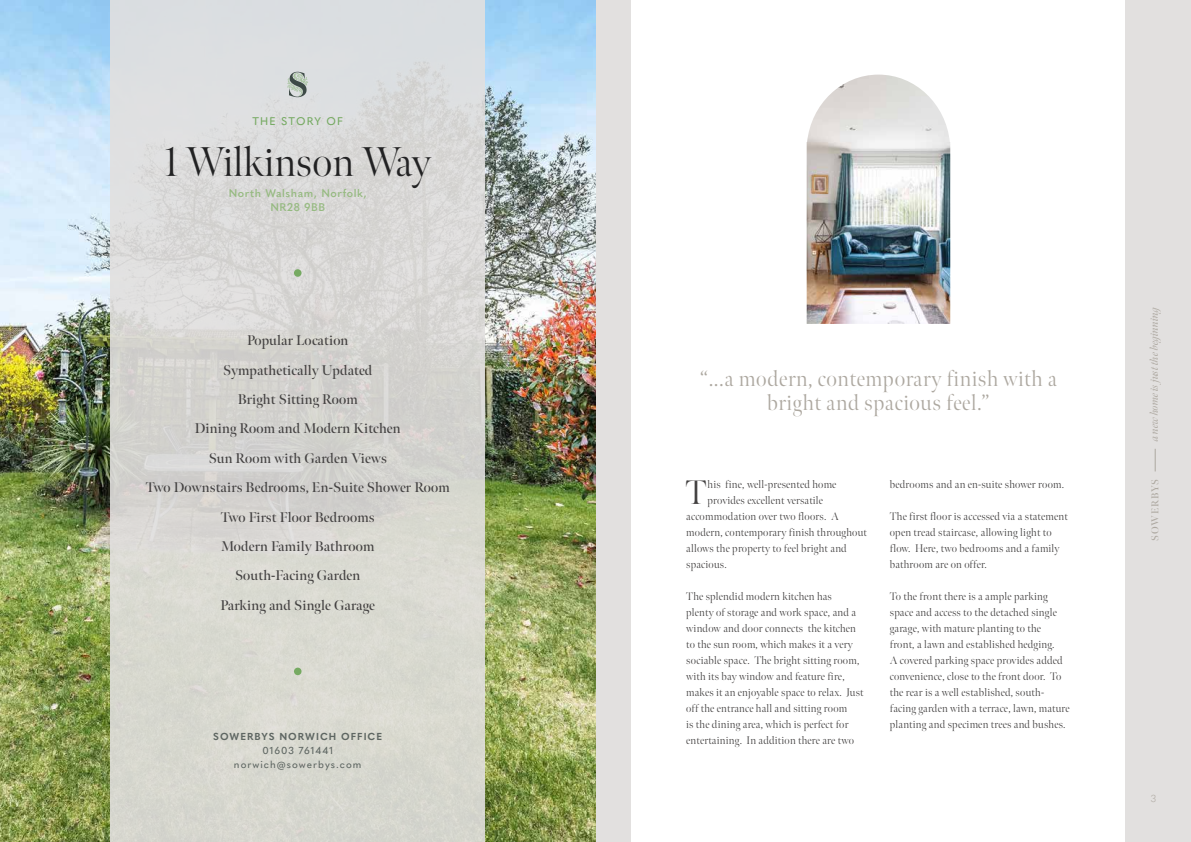
<style>
.page{position:relative;width:1191px;height:842px;background:#fff}
.page>*{position:absolute;margin:0;border:0;box-sizing:border-box;transform-origin:0 0}
.t1{font:300 41.5px "Meno Banner";letter-spacing:-.005em;color:#222223}
.t2{font:300 34px "Meno Banner";color:#434141}
.t3{font:300 22px/24px "Meno Banner";letter-spacing:.025em;color:#ada8a0;text-align:center}
.t4{font:600 14px/29.3px "Meno Banner";letter-spacing:.01em;color:#434141;text-align:center}
.t5{font:300 11px/16px "Meno Banner";letter-spacing:.02em;color:#434141}
.t6{font:600 11px/14px "Quasimoda";letter-spacing:.05em;color:#96ba81;text-align:center}
.t7{font:italic 11px "Meno Banner";letter-spacing:-.01em;color:#ada8a0}
.t8{font:500 11px "Quasimoda";letter-spacing:.1em;color:#76aa62}
.t9{font:500 10px/14px "Quasimoda";letter-spacing:.1em;color:#5e6662;text-align:center}
.t10{font:700 10px "Quasimoda";letter-spacing:.1em;color:#5e6662}
.t11{font:600 10px "Meno Banner";letter-spacing:.08em;color:#ada8a0}
.t12{font:300 10px "Quasimoda";color:#ada8a0}
</style>
<div class="page">
<div style="left:595px;top:0;width:596px;height:842px;background:#e2e0df"></div>
<svg style="left:1155px;top:449px;width:1px;height:22px"></svg>
<img style="left:0;top:0;width:595px;height:842px">
<div style="left:111px;top:0;width:374px;height:842px;background:linear-gradient(to right,#d9d9d6,#d8d8d3)"></div>
<div style="left:294px;top:269px;width:7px;height:8px;background:#76aa62;border-radius:50%"></div>
<div style="left:294px;top:668px;width:7px;height:7px;background:#76aa62;border-radius:50%"></div>
<svg style="left:287px;top:72px;width:21px;height:25px"></svg>
<div style="left:631px;top:0;width:494px;height:842px;background:#fff"></div>
<img style="left:806px;top:75px;width:144px;height:249px">
<p class="t8" style="left:252px;top:113px;width:92px">THE STORY OF</p>
<h1 class="t1" style="left:165px;top:137px;width:267px">1 Wilkinson Way</h1>
<p class="t6" style="left:229px;top:186px;width:139px">North Walsham, Norfolk,<br>NR28 9BB</p>
<p class="t4" style="left:146px;top:326px;width:306px">Popular Location<br>Sympathetically Updated<br>Bright Sitting Room<br>Dining Room and Modern Kitchen<br>Sun Room with Garden Views<br>Two Downstairs Bedrooms, En-Suite Shower Room<br>Two First Floor Bedrooms<br>Modern Family Bathroom<br>South-Facing Garden<br>Parking and Single Garage</p>
<p class="t10" style="left:213px;top:728px;width:170px">SOWERBYS NORWICH OFFICE</p>
<p class="t9" style="left:234px;top:742px;width:129px">01603 761441 norwich@sowerbys.com</p>
<h3 class="t3" style="left:699px;top:367px;width:359px">“...a modern, contemporary finish with a bright and spacious feel.”</h3>
<h2 class="t2" style="left:685px;top:472px;width:23px">T</h2>
<p class="t5" style="left:707px;top:477px;width:130px">his fine, well-presented home</p>
<p class="t5" style="left:707px;top:493px;width:117px">provides excellent versatile</p>
<p class="t5" style="left:686px;top:509px;width:154px">accommodation over two floors. A</p>
<p class="t5" style="left:686px;top:525px;width:182px">modern, contemporary finish throughout</p>
<p class="t5" style="left:686px;top:541px;width:162px">allows the property to feel bright and</p>
<p class="t5" style="left:686px;top:557px;width:42px">spacious.</p>
<p class="t5" style="left:686px;top:589px;width:179px">The splendid modern kitchen has<br>plenty of storage and work space, and a window and door connects the kitchen to the sun room, which makes it a very sociable space. The bright sitting room, with its bay window and feature fire, makes it an enjoyable space to relax. Just off the entrance hall and sitting room<br>is the dining area, which is perfect for entertaining. In addition there are two</p>
<p class="t5" style="left:889px;top:477px;width:176px">bedrooms and an en-suite shower room.</p>
<p class="t5" style="left:889px;top:509px;width:180px">The first floor is accessed via a statement open tread staircase, allowing light to flow. Here, two bedrooms and a family bathroom are on offer.</p>
<p class="t5" style="left:889px;top:589px;width:181px">To the front there is a ample parking space and access to the detached single garage, with mature planting to the<br>front, a lawn and established hedging.<br>A covered parking space provides added convenience, close to the front door. To the rear is a well established, south&shy;facing garden with a terrace, lawn, mature planting and specimen trees and bushes.</p>
<p class="t7" style="left:1147px;top:441px;width:138px;rotate:-90deg">a new home is just the beginning</p>
<p class="t11" style="left:1149px;top:541px;width:63px;rotate:-90deg">SOWERBYS</p>
<p class="t12" style="left:1150px;top:791px;width:7px">3</p>
</div>
